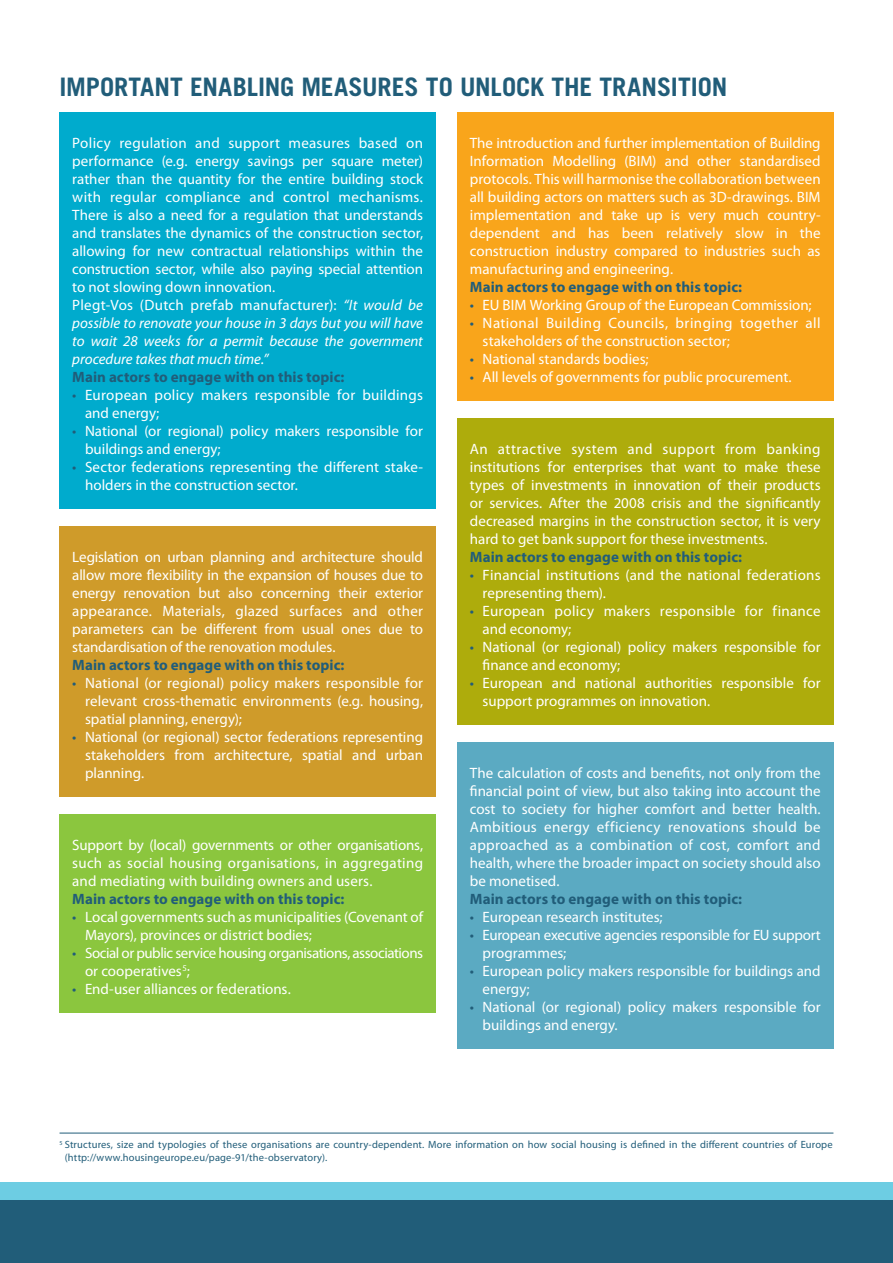
<style>
.page{position:relative;width:893px;height:1263px;background:#fff}
.page>*{position:absolute;margin:0;border:0;box-sizing:border-box;transform-origin:0 0}
.t1{font:700 25.5px "Trade Gothic";color:#215d79}
.t2{font:15px/18px "Myriad Pro";color:#fff}
.t3{font:700 15px "Myriad Pro";letter-spacing:.005em;color:#215d79}
.t4{font:15px/18px "Myriad Pro";letter-spacing:.025em;color:#fff}
.t5{font:15px/18px "Myriad Pro";letter-spacing:-.03em;color:#fff}
.t6{font:15px/18px "Myriad Pro";letter-spacing:-.02em;color:#fff}
.t7{font:15px/18px "Myriad Pro";letter-spacing:.02em;color:#fff}
.t8{font:10.5px/12.6px "Myriad Pro";letter-spacing:.015em;color:#215d79}
.s1{font-style:italic}
.s2{color:#215d79}
</style>
<div class="page">
<div style="left:60px;top:112px;width:376px;height:396px;background:#00abcd"></div>
<div style="left:457px;top:112px;width:376px;height:288px;background:#f9a51b"></div>
<div style="left:60px;top:526px;width:376px;height:270px;background:#cf9b2a"></div>
<div style="left:457px;top:418px;width:376px;height:306px;background:#aeac0c"></div>
<div style="left:60px;top:814px;width:376px;height:198px;background:#8bc63e"></div>
<div style="left:457px;top:742px;width:376px;height:306px;background:#5baac2"></div>
<div style="left:0;top:1199px;width:893px;height:64px;background:#215d79"></div>
<div style="left:0;top:1182px;width:893px;height:17px;background:#6dcde3"></div>
<hr style="left:60px;top:1133px;width:773px;height:1px;background:#215d79">
<h1 class="t1" style="left:60px;top:71px;width:669px">IMPORTANT ENABLING MEASURES TO UNLOCK THE TRANSITION</h1>
<p class="t2" style="left:72px;top:134px;width:352px">Policy regulation and support measures based on performance (e.g. energy savings per square meter) rather than the quantity for the entire building stock with regular compliance and control mechanisms.<br>There is also a need for a regulation that understands and translates the dynamics of the construction sector, allowing for new contractual relationships within the construction sector, while also paying special attention to not slowing down innovation.<br>Plegt-Vos (Dutch prefab manufacturer): <span class="s1">“It would be possible to renovate your house in 3 days but you will have to wait 28 weeks for a permit because the government procedure takes that much time.”</span></p>
<p class="t3" style="left:72px;top:367px;width:274px">Main actors to engage with on this topic:</p>
<p class="t7" style="left:85px;top:386px;width:340px;text-indent:-13px"><span class="s2">•</span> European policy makers responsible for buildings and energy;</p>
<p class="t2" style="left:85px;top:422px;width:340px;text-indent:-13px"><span class="s2">•</span> National (or regional) policy makers responsible for buildings and energy;</p>
<p class="t2" style="left:85px;top:458px;width:339px;text-indent:-13px"><span class="s2">•</span> Sector federations representing the different stake&shy;holders in the construction sector.</p>
<p class="t2" style="left:72px;top:548px;width:352px;text-align:justify">Legislation on urban planning and architecture should allow more flexibility in the expansion of houses due to energy renovation but also concerning their exterior appearance. Materials, glazed surfaces and other parameters can be different from usual ones due to standardisation of the renovation modules.</p>
<p class="t3" style="left:72px;top:655px;width:274px">Main actors to engage with on this topic:</p>
<p class="t2" style="left:85px;top:674px;width:340px;text-align:justify;text-indent:-13px"><span class="s2">•</span> National (or regional) policy makers responsible for relevant cross-thematic environments (e.g. housing, spatial planning, energy);</p>
<p class="t2" style="left:85px;top:728px;width:340px;text-align:justify;text-indent:-13px"><span class="s2">•</span> National (or regional) sector federations representing stakeholders from architecture, spatial and urban planning.</p>
<p class="t2" style="left:72px;top:836px;width:352px;text-align:justify">Support by (local) governments or other organisations, such as social housing organisations, in aggregating and mediating with building owners and users.</p>
<p class="t3" style="left:72px;top:889px;width:274px">Main actors to engage with on this topic:</p>
<p class="t2" style="left:85px;top:908px;width:340px;text-indent:-13px"><span class="s2">•</span> Local governments such as municipalities (Covenant of<br>Mayors), provinces or district bodies;</p>
<p class="t5" style="left:85px;top:944px;width:339px;text-indent:-13px"><span class="s2">•</span> Social or public service housing organisations, associations or cooperatives<sup>5</sup>;</p>
<p class="t2" style="left:72px;top:980px;width:220px"><span class="s2">•</span> End-user alliances or federations.</p>
<p class="t2" style="left:470px;top:134px;width:352px;text-align:justify">The introduction and further implementation of Building Information Modelling (BIM) and other standardised protocols. This will harmonise the collaboration between all building actors on matters such as 3D-drawings. BIM implementation and take up is very much country&shy;dependent and has been relatively slow in the construction industry compared to industries such as manufacturing and engineering.</p>
<p class="t3" style="left:470px;top:277px;width:274px">Main actors to engage with on this topic:</p>
<p class="t2" style="left:470px;top:296px;width:343px"><span class="s2">•</span> EU BIM Working Group of the European Commission;</p>
<p class="t4" style="left:483px;top:314px;width:340px;text-indent:-13px"><span class="s2">•</span> National Building Councils, bringing together all stakeholders of the construction sector;</p>
<p class="t2" style="left:470px;top:350px;width:180px"><span class="s2">•</span> National standards bodies;</p>
<p class="t2" style="left:470px;top:368px;width:323px"><span class="s2">•</span> All levels of governments for public procurement.</p>
<p class="t2" style="left:470px;top:440px;width:352px;text-align:justify">An attractive system and support from banking institutions for enterprises that want to make these types of investments in innovation of their products or services. After the 2008 crisis and the significantly decreased margins in the construction sector, it is very hard to get bank support for these investments.</p>
<p class="t3" style="left:470px;top:547px;width:274px">Main actors to engage with on this topic:</p>
<p class="t2" style="left:483px;top:566px;width:340px;text-indent:-13px"><span class="s2">•</span> Financial institutions (and the national federations representing them).</p>
<p class="t2" style="left:483px;top:602px;width:339px;text-indent:-13px"><span class="s2">•</span> European policy makers responsible for finance and economy;</p>
<p class="t2" style="left:483px;top:638px;width:340px;text-indent:-13px"><span class="s2">•</span> National (or regional) policy makers responsible for finance and economy;</p>
<p class="t2" style="left:483px;top:674px;width:339px;text-indent:-13px"><span class="s2">•</span> European and national authorities responsible for support programmes on innovation.</p>
<p class="t2" style="left:470px;top:764px;width:352px;text-align:justify">The calculation of costs and benefits, not only from the financial point of view, but also taking into account the cost to society for higher comfort and better health.<br>Ambitious energy efficiency renovations should be approached as a combination of cost, comfort and health, where the broader impact on society should also be monetised.</p>
<p class="t3" style="left:470px;top:889px;width:274px">Main actors to engage with on this topic:</p>
<p class="t2" style="left:470px;top:908px;width:194px"><span class="s2">•</span> European research institutes;</p>
<p class="t6" style="left:483px;top:926px;width:340px;text-indent:-13px"><span class="s2">•</span> European executive agencies responsible for EU support programmes;</p>
<p class="t2" style="left:483px;top:962px;width:340px;text-indent:-13px"><span class="s2">•</span> European policy makers responsible for buildings and energy;</p>
<p class="t2" style="left:483px;top:998px;width:340px;text-indent:-13px"><span class="s2">•</span> National (or regional) policy makers responsible for buildings and energy.</p>
<p class="t8" style="left:65px;top:1138px;width:769px;text-indent:-5px"><sup>5</sup> Structures, size and typologies of these organisations are country-dependent. More information on how social housing is defined in the different countries of Europe (http://www.housingeurope.eu/page-91/the-observatory).</p>
</div>
